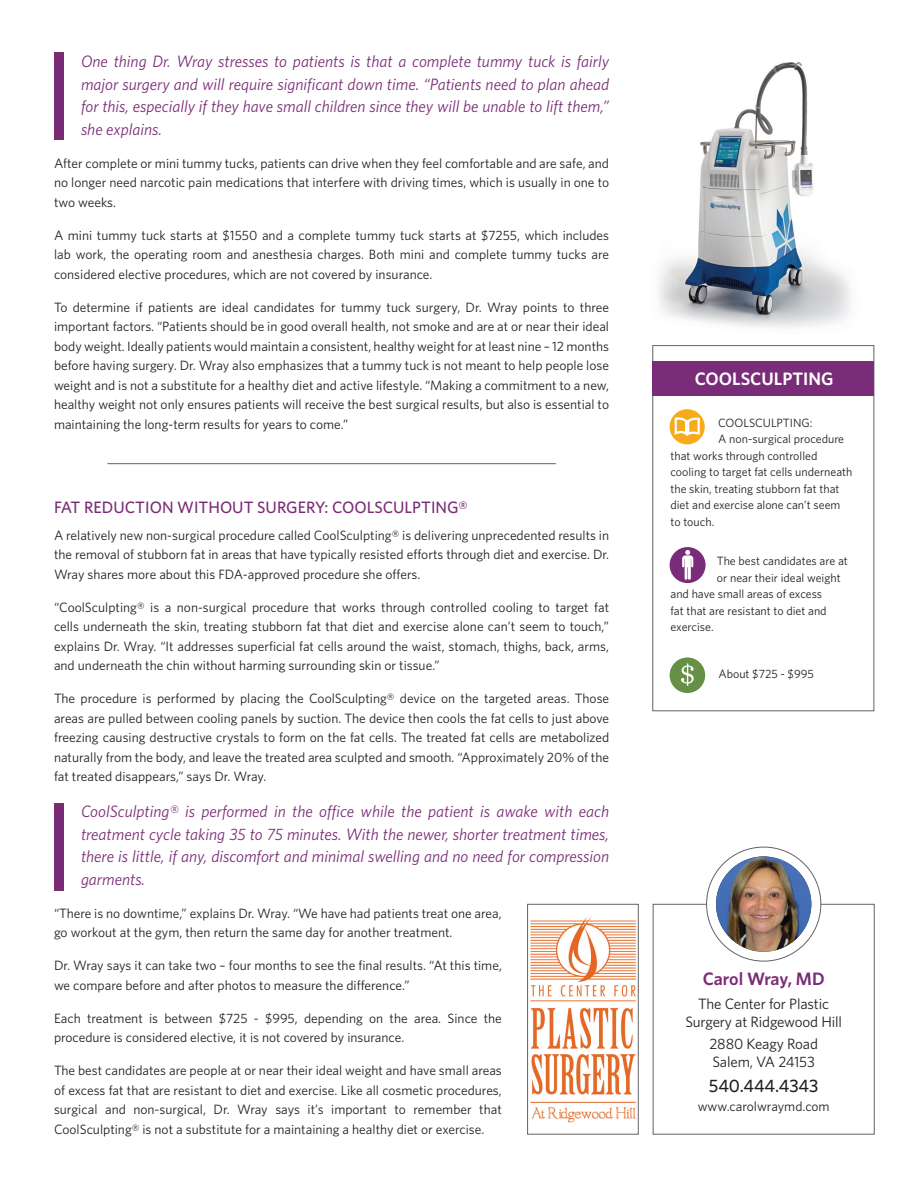
<style>
.page{position:relative;width:918px;height:1188px;background:#fff}
.page>*{position:absolute;margin:0;border:0;box-sizing:border-box;transform-origin:0 0}
.t1{font:600 18px "Whitney";color:#fff}
.t2{font:600 18px "Whitney";letter-spacing:-.005em;color:#7b2c77}
.t3{font:500 18px "Whitney";color:#231f20}
.t4{font:italic 16.5px/22.5px "Whitney";color:#7b2c77;text-align:justify}
.t5{font:500 16.5px "Whitney";color:#7b2c77}
.t6{font:15px/18px "Whitney";letter-spacing:-.01em;color:#231f20;text-align:center}
.t7{font:13.5px/19.5px "Whitney";color:#231f20;text-align:justify}
.t8{font:12px "Whitney";color:#231f20}
</style>
<div class="page">
<img style="left:658px;top:63px;width:193px;height:265px">
<div style="left:653px;top:345px;width:221px;height:366px;border:1px solid #636366"></div>
<div style="left:653px;top:362px;width:221px;height:34px;background:#792c77"></div>
<div style="left:670px;top:409px;width:35px;height:35px;background:#f7ab1b;border-radius:50%"></div>
<svg style="left:673px;top:417px;width:27px;height:21px"></svg>
<div style="left:670px;top:547px;width:36px;height:36px;background:#792c77;border-radius:50%"></div>
<svg style="left:682px;top:550px;width:11px;height:30px"></svg>
<div style="left:54px;top:52px;width:9px;height:88px;background:#792c76"></div>
<div style="left:54px;top:803px;width:9px;height:87px;background:#792c76"></div>
<div style="left:670px;top:657px;width:35px;height:36px;background:#669046;border-radius:50%"></div>
<svg style="left:681px;top:663px;width:13px;height:23px"></svg>
<hr style="left:107px;top:463px;width:449px;height:1px;background:#636366">
<div style="left:653px;top:904px;width:221px;height:230px;border:1px solid #636366"></div>
<div style="left:707px;top:847px;width:114px;height:114px;background:#fff;border-radius:50%"></div>
<img style="left:716px;top:856px;width:95px;height:96px;border-radius:48px">
<img style="left:530px;top:916px;width:106px;height:207px">
<div style="left:527px;top:904px;width:111px;height:230px;border:1px solid #636366"></div>
<p class="t4" style="left:81px;top:50px;width:530px">One thing Dr. Wray stresses to patients is that a complete tummy tuck is fairly major surgery and will require significant down time. “Patients need to plan ahead for this, especially if they have small children since they will be unable to lift them,” she explains.</p>
<p class="t7" style="left:54px;top:153px;width:557px">After complete or mini tummy tucks, patients can drive when they feel comfortable and are safe, and no longer need narcotic pain medications that interfere with driving times, which is usually in one to two weeks.</p>
<p class="t7" style="left:54px;top:225px;width:557px">A mini tummy tuck starts at $1550 and a complete tummy tuck starts at $7255, which includes lab work, the operating room and anesthesia charges. Both mini and complete tummy tucks are considered elective procedures, which are not covered by insurance.</p>
<p class="t7" style="left:54px;top:297px;width:557px">To determine if patients are ideal candidates for tummy tuck surgery, Dr. Wray points to three important factors. “Patients should be in good overall health, not smoke and are at or near their ideal body weight. Ideally patients would maintain a consistent, healthy weight for at least nine – 12 months before having surgery. Dr. Wray also emphasizes that a tummy tuck is not meant to help people lose weight and is not a substitute for a healthy diet and active lifestyle. “Making a commitment to a new, healthy weight not only ensures patients will receive the best surgical results, but also is essential to maintaining the long-term results for years to come.”</p>
<p class="t5" style="left:54px;top:497px;width:415px">FAT REDUCTION WITHOUT SURGERY: COOLSCULPTING®</p>
<p class="t7" style="left:54px;top:525px;width:557px">A relatively new non-surgical procedure called CoolSculpting® is delivering unprecedented results in the removal of stubborn fat in areas that have typically resisted efforts through diet and exercise. Dr.<br>Wray shares more about this FDA-approved procedure she offers.</p>
<p class="t7" style="left:54px;top:597px;width:557px">“CoolSculpting® is a non-surgical procedure that works through controlled cooling to target fat cells underneath the skin, treating stubborn fat that diet and exercise alone can’t seem to touch,” explains Dr. Wray. “It addresses superficial fat cells around the waist, stomach, thighs, back, arms, and underneath the chin without harming surrounding skin or tissue.”</p>
<p class="t7" style="left:54px;top:688px;width:557px">The procedure is performed by placing the CoolSculpting® device on the targeted areas. Those areas are pulled between cooling panels by suction. The device then cools the fat cells to just above freezing causing destructive crystals to form on the fat cells. The treated fat cells are metabolized naturally from the body, and leave the treated area sculpted and smooth. “Approximately 20% of the fat treated disappears,” says Dr. Wray.</p>
<p class="t4" style="left:81px;top:800px;width:530px">CoolSculpting® is performed in the office while the patient is awake with each treatment cycle taking 35 to 75 minutes. With the newer, shorter treatment times, there is little, if any, discomfort and minimal swelling and no need for compression garments.</p>
<p class="t7" style="left:54px;top:903px;width:449px">“There is no downtime,” explains Dr. Wray. “We have had patients treat one area, go workout at the gym, then return the same day for another treatment.</p>
<p class="t7" style="left:54px;top:955px;width:449px">Dr. Wray says it can take two – four months to see the final results. “At this time, we compare before and after photos to measure the difference.”</p>
<p class="t7" style="left:54px;top:1008px;width:449px">Each treatment is between $725 - $995, depending on the area. Since the procedure is considered elective, it is not covered by insurance.</p>
<p class="t7" style="left:54px;top:1060px;width:449px">The best candidates are people at or near their ideal weight and have small areas of excess fat that are resistant to diet and exercise. Like all cosmetic procedures, surgical and non-surgical, Dr. Wray says it’s important to remember that CoolSculpting® is not a substitute for a maintaining a healthy diet or exercise.</p>
<p class="t1" style="left:695px;top:367px;width:140px">COOLSCULPTING</p>
<p class="t8" style="left:718px;top:414px;width:96px">COOLSCULPTING:</p>
<p class="t8" style="left:718px;top:431px;width:127px">A non-surgical procedure</p>
<p class="t8" style="left:670px;top:447px;width:148px">that works through controlled</p>
<p class="t8" style="left:670px;top:464px;width:184px">cooling to target fat cells underneath</p>
<p class="t8" style="left:670px;top:480px;width:171px">the skin, treating stubborn fat that</p>
<p class="t8" style="left:670px;top:497px;width:171px">diet and exercise alone can’t seem</p>
<p class="t8" style="left:670px;top:513px;width:45px">to touch.</p>
<p class="t8" style="left:717px;top:553px;width:132px">The best candidates are at</p>
<p class="t8" style="left:717px;top:570px;width:125px">or near their ideal weight</p>
<p class="t8" style="left:670px;top:586px;width:153px">and have small areas of excess</p>
<p class="t8" style="left:670px;top:603px;width:158px">fat that are resistant to diet and</p>
<p class="t8" style="left:670px;top:619px;width:45px">exercise.</p>
<p class="t8" style="left:718px;top:666px;width:97px">About $725 - $995</p>
<p class="t2" style="left:703px;top:966px;width:124px">Carol Wray, MD</p>
<p class="t6" style="left:685px;top:995px;width:158px">The Center for Plastic<br>Surgery at Ridgewood Hill</p>
<p class="t6" style="left:709px;top:1034px;width:110px;text-align:left">2880 Keagy Road<br>Salem, VA 24153</p>
<p class="t3" style="left:709px;top:1073px;width:111px">540.444.4343</p>
<p class="t7" style="left:698px;top:1096px;width:133px">www.carolwraymd.com</p>
</div>
